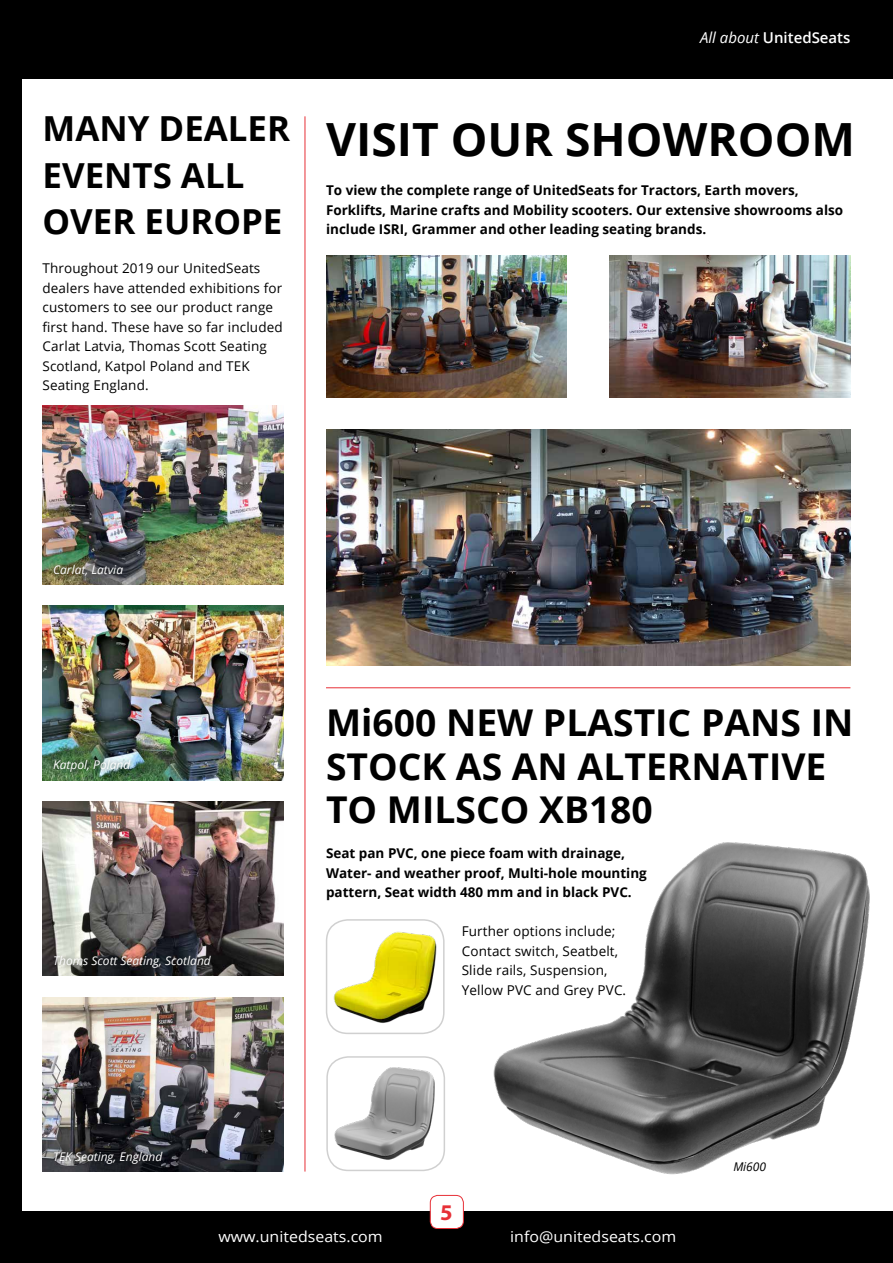
<style>
.page{position:relative;width:893px;height:1263px;background:#fff}
.page>*{position:absolute;margin:0;border:0;box-sizing:border-box;transform-origin:0 0}
.t1{font:700 45.75px "Open Sans";color:#000}
.t2{font:700 36.9px/43.5px "Open Sans";color:#000}
.t3{font:700 34.5px/46.5px "Open Sans";color:#000}
.t4{font:700 22.5px "Myriad Pro";color:#e73037}
.t5{font:15px "Open Sans";color:#fff;scale:1.06 1}
.t6{font:600 15px "Open Sans";color:#fff}
.t7{font:700 13.5px/19.5px "Open Sans";color:#000}
.t8{font:13.5px/19.5px "Open Sans";letter-spacing:.01em;color:#000}
.t9{font:italic 12px "Open Sans";color:#fff}
.t10{font:italic 12px "Open Sans";letter-spacing:-.005em;color:#000}
.s1{font-weight:400;font-style:italic}
</style>
<div class="page">
<div style="left:0;top:0;width:893px;height:79px;background:#000"></div>
<div style="left:0;top:1212px;width:893px;height:51px;background:#000"></div>
<div style="left:0;top:0;width:21px;height:1263px;background:#000"></div>
<div style="left:430px;top:1195px;width:33px;height:33px;background:#fff;border-radius:7px"></div>
<div style="left:430px;top:1195px;width:34px;height:34px;border:1px solid #e73037;border-radius:7px"></div>
<hr style="left:305px;top:116px;width:1px;height:1055px;background:#e73037">
<img style="left:609px;top:255px;width:241px;height:142px">
<img style="left:326px;top:255px;width:241px;height:142px">
<img style="left:326px;top:429px;width:524px;height:236px">
<hr style="left:326px;top:687px;width:524px;height:1px;background:#e73037">
<img style="left:43px;top:406px;width:240px;height:178px">
<img style="left:43px;top:801px;width:240px;height:175px">
<img style="left:43px;top:997px;width:240px;height:174px">
<img style="left:43px;top:606px;width:240px;height:174px">
<img style="left:493px;top:842px;width:377px;height:333px">
<img style="left:329px;top:1059px;width:116px;height:112px">
<div style="left:326px;top:919px;width:119px;height:115px;border:2px solid #d0d0d0;border-radius:21px"></div>
<img style="left:329px;top:927px;width:110px;height:98px">
<div style="left:326px;top:1056px;width:119px;height:115px;border:2px solid #d0d0d0;border-radius:21px"></div>
<div style="left:49px;top:560px;width:78px;height:19px;background:#000;opacity:.5"></div>
<div style="left:49px;top:756px;width:86px;height:20px;background:#000;opacity:.5"></div>
<div style="left:50px;top:951px;width:165px;height:21px;background:#000;opacity:.5"></div>
<div style="left:50px;top:1147px;width:117px;height:21px;background:#000;opacity:.5"></div>
<h3 class="t3" style="left:43px;top:105px;width:249px">MANY DEALER<br>EVENTS ALL<br>OVER EUROPE</h3>
<p class="t8" style="left:43px;top:258px;width:242px">Throughout 2019 our UnitedSeats dealers have attended exhibitions for customers to see our product range first hand. These have so far included<br>Carlat Latvia, Thomas Scott Seating<br>Scotland, Katpol Poland and TEK<br>Seating England.</p>
<p class="t6" style="left:700px;top:28px;width:152px"><span class="s1">All about</span> UnitedSeats</p>
<h1 class="t1" style="left:326px;top:107px;width:530px">VISIT OUR SHOWROOM</h1>
<p class="t7" style="left:326px;top:180px;width:519px">To view the complete range of UnitedSeats for Tractors, Earth movers,<br>Forklifts, Marine crafts and Mobility scooters. Our extensive showrooms also include ISRI, Grammer and other leading seating brands.</p>
<p class="t9" style="left:53px;top:561px;width:71px">Carlat, Latvia</p>
<p class="t9" style="left:53px;top:757px;width:79px">Katpol, Poland</p>
<p class="t9" style="left:53px;top:952px;width:159px">Thoms Scott Seating, Scotland</p>
<p class="t9" style="left:53px;top:1148px;width:111px">TEK Seating, England</p>
<h2 class="t2" style="left:326px;top:700px;width:529px">Mi600 NEW PLASTIC PANS IN<br>STOCK AS AN ALTERNATIVE<br>TO MILSCO XB180</h2>
<p class="t7" style="left:326px;top:843px;width:322px">Seat pan PVC, one piece foam with drainage,<br>Water- and weather proof, Multi-hole mounting pattern, Seat width 480 mm and in black PVC.</p>
<p class="t8" style="left:462px;top:921px;width:166px">Further options include;<br>Contact switch, Seatbelt,<br>Slide rails, Suspension,<br>Yellow PVC and Grey PVC.</p>
<h3 class="t4" style="left:440px;top:1200px;width:14px">5</h3>
<p class="t10" style="left:733px;top:1158px;width:34px">Mi600</p>
<p class="t5" style="left:218px;top:1226px;width:157px">www.unitedseats.com</p>
<p class="t5" style="left:510px;top:1226px;width:158px">info@unitedseats.com</p>
</div>
